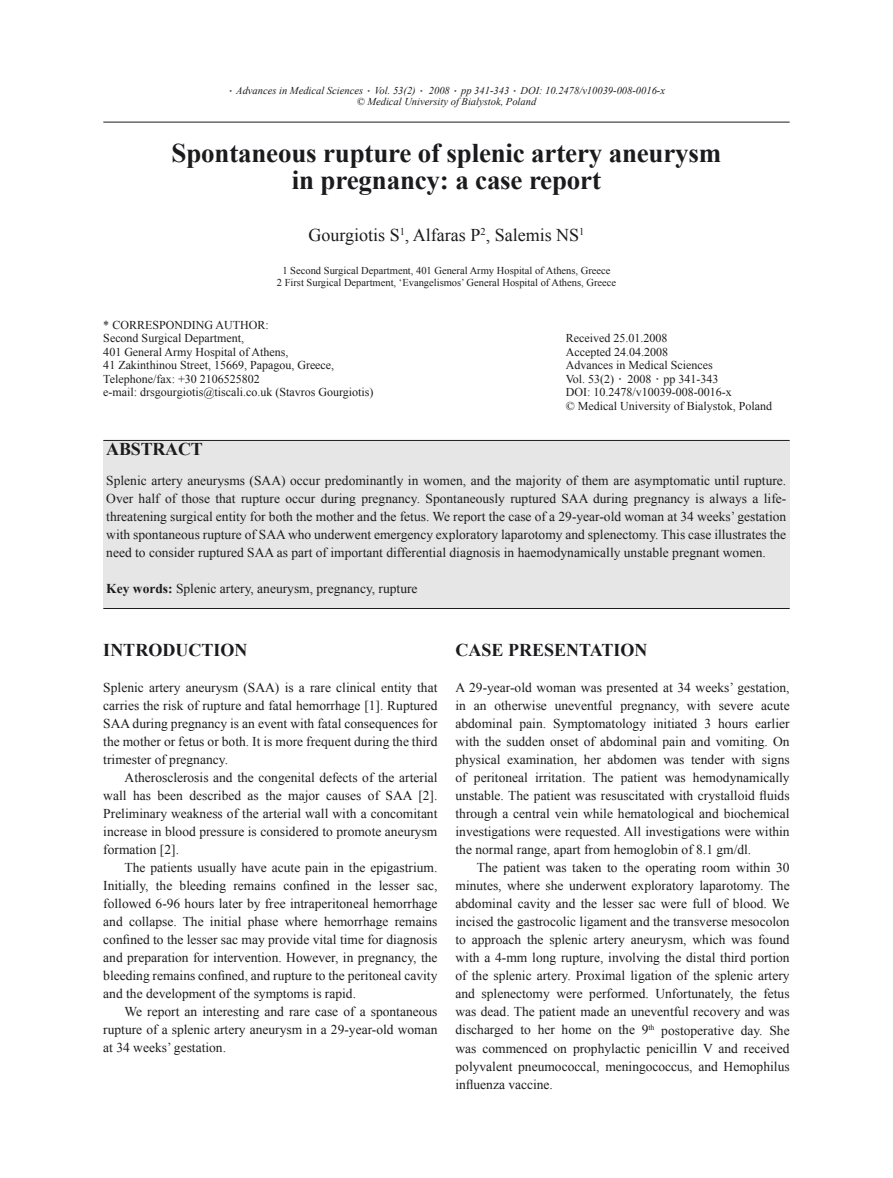
<style>
.page{position:relative;width:893px;height:1178px;background:#fff}
.page>*{position:absolute;margin:0;border:0;box-sizing:border-box;transform-origin:0 0}
.t1{font:700 27px/27px "Times New Roman";letter-spacing:-.005em;color:#1b1b1e;text-align:center}
.t2{font:700 18px "Times New Roman";color:#1b1b1e}
.t3{font:18px "Times New Roman";color:#1b1b1e}
.t4{font:13.5px/18px "Times New Roman";color:#1b1b1e;text-align:justify}
.t5{font:12px/13.5px "Times New Roman";color:#1b1b1e}
.t6{font:10.5px/11.4px "Times New Roman";color:#1b1b1e;text-align:center}
.t7{font:italic 10.5px/10.5px "Times New Roman";color:#1b1b1e;text-align:center}
.s1{font-style:normal;font-size:18px}
.s2{font-size:18px}
.s3{font-weight:700}
</style>
<div class="page">
<hr style="left:103px;top:122px;width:687px;height:1px;background:#1b1b1e">
<div style="left:103px;top:440px;width:687px;height:169px;background:#e7e6e6"></div>
<hr style="left:103px;top:608px;width:687px;height:1px;background:#1b1b1e">
<hr style="left:103px;top:440px;width:687px;height:1px;background:#1b1b1e">
<p class="t7" style="left:228px;top:85px;width:439px"><span class="s1">·</span> Advances in Medical Sciences <span class="s1">·</span> Vol. 53(2) <span class="s1">·</span> 2008 <span class="s1">·</span> pp 341-343 <span class="s1">·</span> DOI: 10.2478/v10039-008-0016-x © Medical University of Bialystok, Poland</p>
<h1 class="t1" style="left:172px;top:139px;width:551px">Spontaneous rupture of splenic artery aneurysm in pregnancy: a case report</h1>
<h2 class="t3" style="left:309px;top:223px;width:277px">Gourgiotis S<sup>1</sup>, Alfaras P<sup>2</sup>, Salemis NS<sup>1</sup></h2>
<p class="t6" style="left:277px;top:265px;width:341px">1 Second Surgical Department, 401 General Army Hospital of Athens, Greece<br>2 First Surgical Department, ‘Evangelismos’ General Hospital of Athens, Greece</p>
<p class="t5" style="left:103px;top:318px;width:272px">* CORRESPONDING AUTHOR:<br>Second Surgical Department,<br>401 General Army Hospital of Athens,<br>41 Zakinthinou Street, 15669, Papagou, Greece, Telephone/fax: +30 2106525802<br>e-mail: drsgourgiotis@tiscali.co.uk (Stavros Gourgiotis)</p>
<p class="t5" style="left:566px;top:331px;width:208px">Received 25.01.2008<br>Accepted 24.04.2008<br>Advances in Medical Sciences<br>Vol. 53(2) <span class="s2">·</span> 2008 <span class="s2">·</span> pp 341-343<br>DOI: 10.2478/v10039-008-0016-x<br>© Medical University of Bialystok, Poland</p>
<h2 class="t2" style="left:106px;top:437px;width:98px">ABSTRACT</h2>
<p class="t4" style="left:106px;top:472px;width:681px">Splenic artery aneurysms (SAA) occur predominantly in women, and the majority of them are asymptomatic until rupture.<br>Over half of those that rupture occur during pregnancy. Spontaneously ruptured SAA during pregnancy is always a life&shy;threatening surgical entity for both the mother and the fetus. We report the case of a 29-year-old woman at 34 weeks’ gestation with spontaneous rupture of SAA who underwent emergency exploratory laparotomy and splenectomy. This case illustrates the need to consider ruptured SAA as part of important differential diagnosis in haemodynamically unstable pregnant women.</p>
<p class="t4" style="left:106px;top:580px;width:313px"><span class="s3">Key words:</span> Splenic artery, aneurysm, pregnancy, rupture</p>
<h2 class="t2" style="left:103px;top:638px;width:145px">INTRODUCTION</h2>
<p class="t4" style="left:103px;top:679px;width:336px">Splenic artery aneurysm (SAA) is a rare clinical entity that carries the risk of rupture and fatal hemorrhage [1]. Ruptured SAA during pregnancy is an event with fatal consequences for the mother or fetus or both. It is more frequent during the third trimester of pregnancy.</p>
<p class="t4" style="left:103px;top:769px;width:336px;text-indent:21px">Atherosclerosis and the congenital defects of the arterial wall has been described as the major causes of SAA [2].<br>Preliminary weakness of the arterial wall with a concomitant increase in blood pressure is considered to promote aneurysm formation [2].</p>
<p class="t4" style="left:103px;top:859px;width:336px;text-indent:21px">The patients usually have acute pain in the epigastrium.<br>Initially, the bleeding remains confined in the lesser sac, followed 6-96 hours later by free intraperitoneal hemorrhage and collapse. The initial phase where hemorrhage remains confined to the lesser sac may provide vital time for diagnosis and preparation for intervention. However, in pregnancy, the bleeding remains confined, and rupture to the peritoneal cavity and the development of the symptoms is rapid.</p>
<p class="t4" style="left:103px;top:1003px;width:336px;text-indent:21px">We report an interesting and rare case of a spontaneous rupture of a splenic artery aneurysm in a 29-year-old woman at 34 weeks’ gestation.</p>
<h2 class="t2" style="left:455px;top:638px;width:193px">CASE PRESENTATION</h2>
<p class="t4" style="left:455px;top:679px;width:336px">A 29-year-old woman was presented at 34 weeks’ gestation, in an otherwise uneventful pregnancy, with severe acute abdominal pain. Symptomatology initiated 3 hours earlier with the sudden onset of abdominal pain and vomiting. On physical examination, her abdomen was tender with signs of peritoneal irritation. The patient was hemodynamically unstable. The patient was resuscitated with crystalloid fluids through a central vein while hematological and biochemical investigations were requested. All investigations were within the normal range, apart from hemoglobin of 8.1 gm/dl.</p>
<p class="t4" style="left:455px;top:859px;width:336px;text-indent:21px">The patient was taken to the operating room within 30 minutes, where she underwent exploratory laparotomy. The abdominal cavity and the lesser sac were full of blood. We incised the gastrocolic ligament and the transverse mesocolon to approach the splenic artery aneurysm, which was found with a 4-mm long rupture, involving the distal third portion of the splenic artery. Proximal ligation of the splenic artery and splenectomy were performed. Unfortunately, the fetus was dead. The patient made an uneventful recovery and was discharged to her home on the 9<sup>th</sup> postoperative day. She was commenced on prophylactic penicillin V and received polyvalent pneumococcal, meningococcus, and Hemophilus influenza vaccine.</p>
</div>
